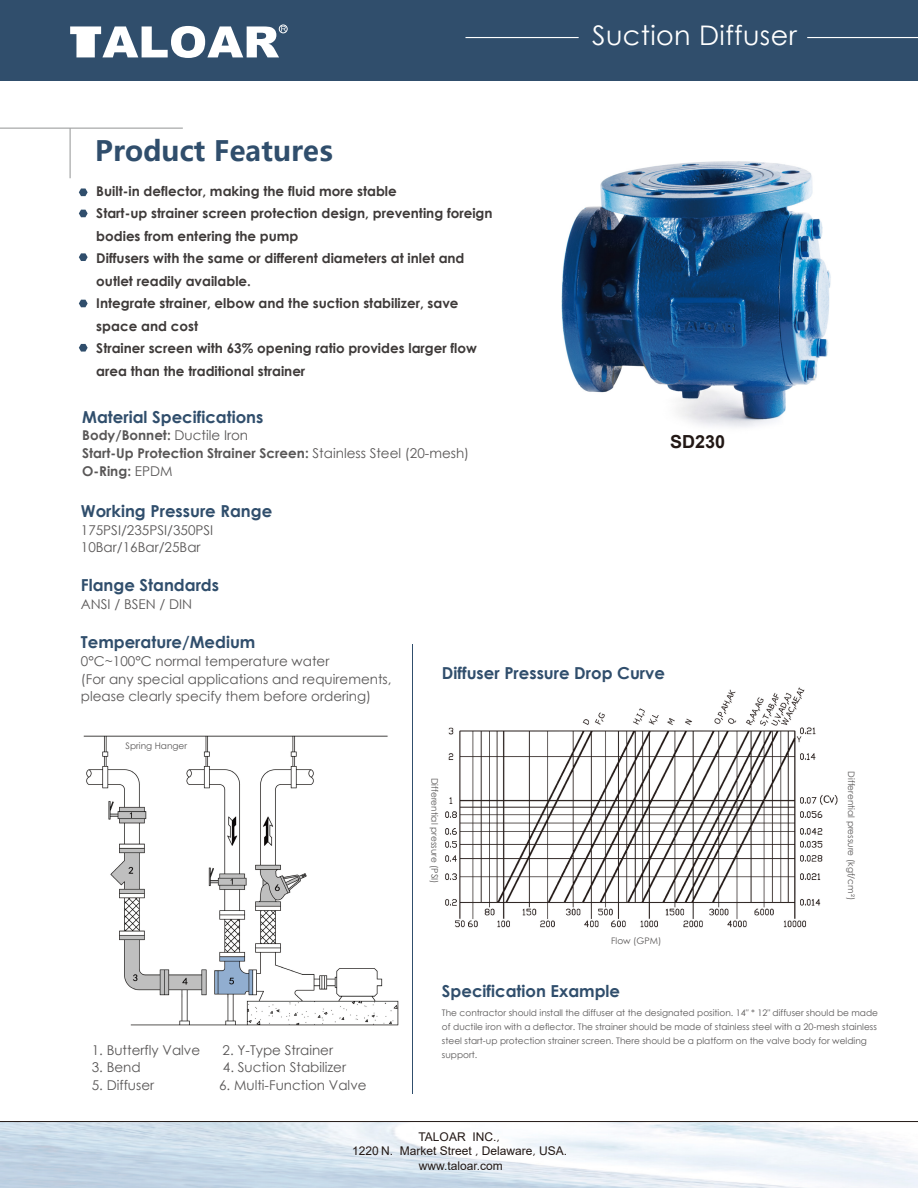
<style>
.page{position:relative;width:918px;height:1188px;background:#fff}
.page>*{position:absolute;margin:0;border:0;box-sizing:border-box;transform-origin:0 0}
.t1{font:700 27.9px "Microsoft Ya Hei UI";color:#304e6c}
.t2{font:27px "Century Gothic";letter-spacing:.015em;color:#fff}
.t3{font:700 18px "Arial";color:#221815}
.t4{font:700 16.5px "Century Gothic";color:#304e6c}
.t5{font:700 13.5px/22.5px "Century Gothic";color:#3e3a39}
.t6{font:13.5px/17.7px "Century Gothic";color:#595757}
.t7{font:700 13.5px/17.7px "Century Gothic";color:#595757}
.t8{font:12px/14.4px "Arial";color:#221815;text-align:center}
.t9{font:9px/13.8px "Century Gothic";color:#595757}
.s1{font-weight:400}
.s2{font-family:"Century Gothic"}
</style>
<div class="page">
<img style="left:561px;top:161px;width:270px;height:266px">
<img style="left:445px;top:687px;width:393px;height:241px">
<div style="left:0;top:0;width:918px;height:81px;background:#304e6c"></div>
<hr style="left:0;top:1121px;width:918px;height:1px;background:#221815">
<hr style="left:465px;top:37px;width:114px;height:1px;background:#fff">
<hr style="left:807px;top:37px;width:111px;height:1px;background:#fff">
<div style="left:279px;top:25px;width:9px;height:8px;border:1px solid #fff;border-radius:50%"></div>
<svg style="left:70px;top:26px;width:216px;height:32px"></svg>
<img style="left:83px;top:735px;width:316px;height:291px">
<hr style="left:412px;top:645px;width:1px;height:449px;background:#304e6c">
<hr style="left:0;top:128px;width:183px;height:1px;background:#9fa0a0">
<hr style="left:70px;top:128px;width:1px;height:50px;background:#9fa0a0">
<svg style="left:79px;top:189px;width:9px;height:7px"></svg>
<svg style="left:79px;top:210px;width:9px;height:7px"></svg>
<svg style="left:79px;top:300px;width:9px;height:7px"></svg>
<svg style="left:79px;top:253px;width:9px;height:8px"></svg>
<svg style="left:79px;top:344px;width:9px;height:8px"></svg>
<div style="left:132px;top:742px;width:57px;height:14px;background:#fff"></div>
<h1 class="t1" style="left:95px;top:131px;width:239px">Product Features</h1>
<p class="t5" style="left:96px;top:179px;width:398px">Built-in deflector, making the fluid more stable<br>Start-up strainer screen protection design, preventing foreign bodies from entering the pump<br>Diffusers with the same or different diameters at inlet and outlet readily available.<br>Integrate strainer, elbow and the suction stabilizer, save space and cost<br>Strainer screen with 63% opening ratio provides larger flow area than the traditional strainer</p>
<h2 class="t2" style="left:592px;top:17px;width:206px">Suction Diffuser</h2>
<h3 class="t4" style="left:82px;top:404px;width:183px">Material Specifications</h3>
<h3 class="t7" style="left:82px;top:426px;width:389px">Body/Bonnet: <span class="s1">Ductile Iron<br></span>Start-Up Protection Strainer Screen: <span class="s1">Stainless Steel (20-mesh)<br></span>O-Ring: <span class="s1">EPDM</span></h3>
<h3 class="t4" style="left:81px;top:499px;width:193px">Working Pressure Range</h3>
<h3 class="t6" style="left:81px;top:521px;width:134px">175PSI/235PSI/350PSI<br>10Bar/16Bar/25Bar</h3>
<h3 class="t4" style="left:81px;top:573px;width:140px">Flange Standards</h3>
<h3 class="t6" style="left:81px;top:595px;width:113px">ANSI / BSEN / DIN</h3>
<h3 class="t4" style="left:81px;top:630px;width:176px">Temperature/Medium</h3>
<h3 class="t6" style="left:81px;top:652px;width:312px">0°C~100°C normal temperature water<br>(For any special applications and requirements, please clearly specify them before ordering)</h3>
<h3 class="t3" style="left:670px;top:429px;width:57px">SD230</h3>
<h3 class="t4" style="left:442px;top:660px;width:225px">Diffuser Pressure Drop Curve</h3>
<p class="t9" style="left:126px;top:739px;width:63px">Spring Hanger</p>
<h3 class="t6" style="left:92px;top:1041px;width:110px">1. Butterfly Valve</h3>
<h3 class="t6" style="left:223px;top:1041px;width:112px">2. Y-Type Strainer</h3>
<h3 class="t6" style="left:92px;top:1058px;width:50px">3. Bend</h3>
<h3 class="t6" style="left:223px;top:1058px;width:125px">4. Suction Stabilizer</h3>
<h3 class="t6" style="left:92px;top:1076px;width:64px">5. Diffuser</h3>
<h3 class="t6" style="left:219px;top:1076px;width:149px">6. Multi-Function Valve</h3>
<p class="t9" style="left:442px;top:778px;width:108px;rotate:90deg">Differential pressure (PSI)</p>
<p class="t9" style="left:611px;top:934px;width:52px">Flow (GPM)</p>
<p class="t9" style="left:859px;top:771px;width:130px;rotate:90deg">Differential pressure (kgf/cm²)</p>
<h3 class="t4" style="left:442px;top:978px;width:180px">Specification Example</h3>
<p class="t9" style="left:442px;top:1006px;width:438px">The contractor should install the diffuser at the designated position. 14″ * 12″ diffuser should be made of ductile iron with a deflector. The strainer should be made of stainless steel with a 20-mesh stainless steel start-up protection strainer screen. There should be a platform on the valve body for welding support.</p>
<h3 class="t8" style="left:352px;top:1129px;width:217px">TALOAR INC.<span class="s2">,<br></span>1220 N. Market Street <span class="s2">,</span> Delaware<span class="s2">,</span> USA. www.taloar.com</h3>
</div>
